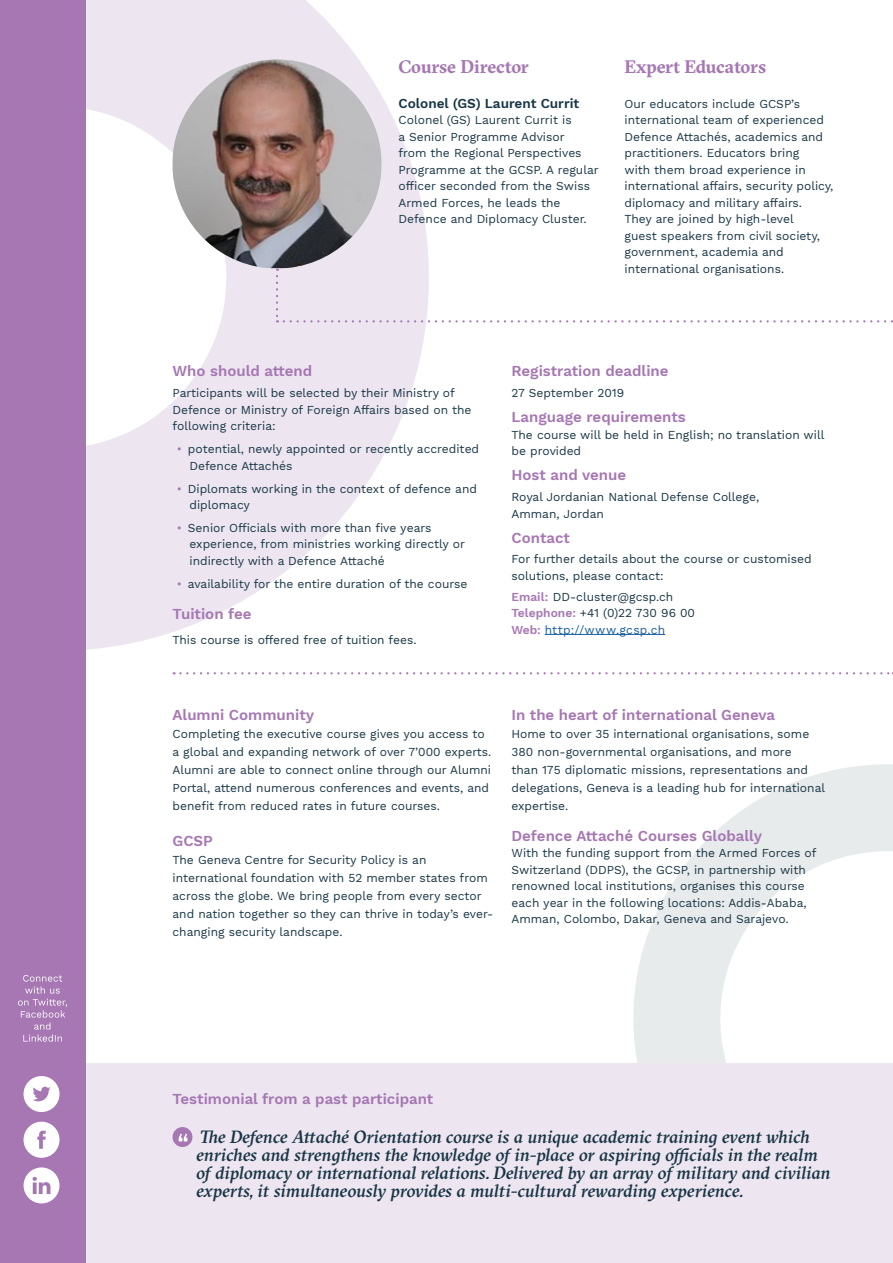
<style>
.page{position:relative;width:893px;height:1263px;background:#fff}
.page>*{position:absolute;margin:0;border:0;box-sizing:border-box;transform-origin:0 0}
.t1{font:italic 500 18px/18px "GT Sectra";letter-spacing:-.005em;color:#183545}
.Course_Director_Head{font:700 18px "GT Sectra";letter-spacing:-.005em;color:#a677b3}
.Sub-heads_yellow{font:600 15px "Work Sans";color:#a677b3}
.Sub-heads_purple{font:600 15px "Work Sans";color:#a677b3}
.Body_copy{font:600 15px "Work Sans";color:#a677b3}
.BODY_COPY{font:600 13.5px "Work Sans";color:#183545}
.Sub-heads_yellow-2{font:12px/18px "Work Sans";color:#183545}
.Body_copy-2{font:12px/18px "Work Sans";color:#183545}
.BODY_COPY-2{font:12px/16.5px "Work Sans";color:#183545}
.Sub-heads_purple-2{font:12px/16.5px "Work Sans";color:#183545}
.Course_Director_Expe{font:12px/16.5px "Work Sans";color:#183545}
.Sub-heads_yellow-3{font:12px "Work Sans";letter-spacing:.025em;color:#175d9e}
.s1{color:#9f7cb0}
.s2{font-weight:600;color:#a677b3}
</style>
<div class="page">
<svg style="left:85px;top:0;width:344px;height:651px"></svg>
<svg style="left:633px;top:764px;width:260px;height:299px"></svg>
<div style="left:0;top:1063px;width:893px;height:200px;background:#ede6f1"></div>
<div style="left:0;top:0;width:85px;height:1263px;background:#a677b3"></div>
<svg style="left:18px;top:975px;width:49px;height:66px"></svg>
<svg style="left:276px;top:268px;width:2px;height:54px"></svg>
<svg style="left:284px;top:320px;width:609px;height:2px"></svg>
<svg style="left:24px;top:1076px;width:36px;height:36px"></svg>
<svg style="left:24px;top:1122px;width:36px;height:36px"></svg>
<svg style="left:24px;top:1167px;width:36px;height:36px"></svg>
<hr style="left:545px;top:634px;width:120px;height:1px;background:#175d9e">
<div style="left:173px;top:1127px;width:19px;height:20px;background:#a677b3;border-radius:50%"></div>
<svg style="left:179px;top:1133px;width:9px;height:8px"></svg>
<img style="left:173px;top:60px;width:208px;height:208px;border-radius:100px">
<svg style="left:174px;top:672px;width:719px;height:2px"></svg>
<p class="Course_Director_Head" style="left:398px;top:56px;width:132px">Course Director</p>
<p class="BODY_COPY" style="left:398px;top:95px;width:182px">Colonel (GS) Laurent Currit</p>
<p class="BODY_COPY-2" style="left:398px;top:112px;width:202px">Colonel (GS) Laurent Currit is<br>a Senior Programme Advisor<br>from the Regional Perspectives<br>Programme at the GCSP. A regular officer seconded from the Swiss<br>Armed Forces, he leads the<br>Defence and Diplomacy Cluster.</p>
<p class="Course_Director_Head" style="left:624px;top:56px;width:143px">Expert Educators</p>
<p class="Course_Director_Expe" style="left:624px;top:96px;width:210px">Our educators include GCSP’s international team of experienced Defence Attachés, academics and practitioners. Educators bring<br>with them broad experience in international affairs, security policy, diplomacy and military affairs.</p>
<p class="BODY_COPY-2" style="left:624px;top:211px;width:197px">They are joined by high-level guest speakers from civil society, government, academia and international organisations.</p>
<p class="Sub-heads_yellow" style="left:173px;top:363px;width:141px">Who should attend</p>
<p class="BODY_COPY-2" style="left:173px;top:385px;width:301px">Participants will be selected by their Ministry of<br>Defence or Ministry of Foreign Affairs based on the following criteria:</p>
<p class="Sub-heads_yellow-2" style="left:190px;top:441px;width:291px;line-height:16.5px;text-indent:-13px"><span class="s1">•</span> potential, newly appointed or recently accredited<br>Defence Attachés</p>
<p class="Sub-heads_yellow-2" style="left:190px;top:481px;width:289px;line-height:16.5px;text-indent:-13px"><span class="s1">•</span> Diplomats working in the context of defence and diplomacy</p>
<p class="Sub-heads_yellow-2" style="left:190px;top:520px;width:277px;line-height:16.5px;text-indent:-13px"><span class="s1">•</span> Senior Officials with more than five years experience, from ministries working directly or indirectly with a Defence Attaché</p>
<p class="Sub-heads_yellow-2" style="left:177px;top:575px;width:292px"><span class="s1">•</span> availability for the entire duration of the course</p>
<p class="Sub-heads_yellow" style="left:173px;top:605px;width:80px">Tuition fee</p>
<p class="Body_copy-2" style="left:173px;top:632px;width:246px">This course is offered free of tuition fees.</p>
<p class="Sub-heads_yellow" style="left:511px;top:363px;width:159px">Registration deadline</p>
<p class="Body_copy-2" style="left:511px;top:385px;width:114px">27 September 2019</p>
<p class="Body_copy" style="left:511px;top:408px;width:176px">Language requirements</p>
<p class="Body_copy-2" style="left:511px;top:427px;width:314px;line-height:16.5px">The course will be held in English; no translation will be provided</p>
<p class="Sub-heads_yellow" style="left:511px;top:466px;width:116px">Host and venue</p>
<p class="Body_copy-2" style="left:511px;top:488px;width:249px">Royal Jordanian National Defense College,</p>
<p class="Body_copy-2" style="left:511px;top:505px;width:94px">Amman, Jordan</p>
<p class="Sub-heads_yellow" style="left:511px;top:529px;width:60px">Contact</p>
<p class="Body_copy-2" style="left:511px;top:551px;width:302px;line-height:16.5px">For further details about the course or customised solutions, please contact:</p>
<p class="Body_copy-2" style="left:511px;top:589px;width:185px;line-height:16.5px"><span class="s2">Email:</span> DD-cluster@gcsp.ch<br><span class="s2">Telephone:</span> +41 (0)22 730 96 00</p>
<p class="Sub-heads_yellow-3" style="left:511px;top:622px;width:155px"><span class="s2">Web:</span> http://www.gcsp.ch</p>
<p class="Sub-heads_yellow" style="left:173px;top:706px;width:143px">Alumni Community</p>
<p class="Sub-heads_yellow-2" style="left:173px;top:725px;width:320px">Completing the executive course gives you access to a global and expanding network of over 7’000 experts.<br>Alumni are able to connect online through our Alumni Portal, attend numerous conferences and events, and benefit from reduced rates in future courses.</p>
<p class="Sub-heads_yellow" style="left:173px;top:832px;width:42px">GCSP</p>
<p class="Sub-heads_yellow-2" style="left:173px;top:851px;width:322px">The Geneva Centre for Security Policy is an international foundation with 52 member states from across the globe. We bring people from every sector and nation together so they can thrive in today’s ever&shy;changing security landscape.</p>
<p class="Body_copy" style="left:511px;top:706px;width:265px">In the heart of international Geneva</p>
<p class="Body_copy-2" style="left:511px;top:725px;width:315px">Home to over 35 international organisations, some 380 non-governmental organisations, and more<br>than 175 diplomatic missions, representations and delegations, Geneva is a leading hub for international expertise.</p>
<p class="Sub-heads_purple" style="left:511px;top:827px;width:252px">Defence Attaché Courses Globally</p>
<p class="Sub-heads_purple-2" style="left:511px;top:845px;width:306px">With the funding support from the Armed Forces of Switzerland (DDPS), the GCSP, in partnership with renowned local institutions, organises this course each year in the following locations: Addis-Ababa, Amman, Colombo, Dakar, Geneva and Sarajevo.</p>
<p class="Sub-heads_purple" style="left:173px;top:1090px;width:262px">Testimonial from a past participant</p>
<p class="t1" style="left:196px;top:1127px;width:636px">The Defence Attaché Orientation course is a unique academic training event which enriches and strengthens the knowledge of in-place or aspiring officials in the realm of diplomacy or international relations. Delivered by an array of military and civilian experts, it simultaneously provides a multi-cultural rewarding experience.</p>
</div>
